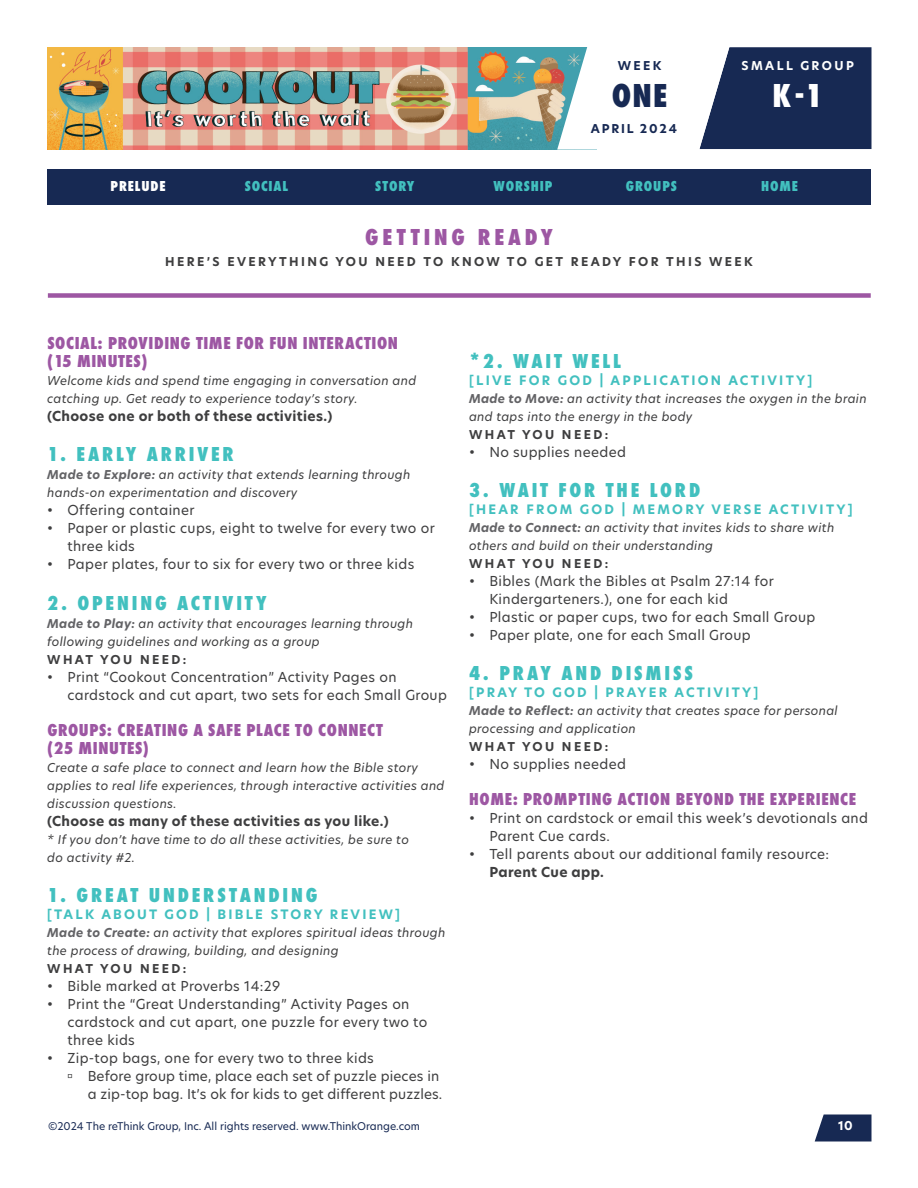
<style>
.page{position:relative;width:918px;height:1188px;background:#fff}
.page>*{position:absolute;margin:0;border:0;box-sizing:border-box;transform-origin:0 0}
.t1{font:800 34.5px "Futura PT Cond";color:#fff}
.t2{font:800 34.5px "Futura PT Cond";color:#172953}
.t3{font:800 24px "Futura PT Cond";letter-spacing:.16em;color:#9d57a3}
.Paragraph_Style_1{font:800 21px "Futura PT Cond";letter-spacing:.135em;color:#42c0bf}
.Paragraph_Style_1-2{font:800 18px "Futura PT Cond";letter-spacing:.035em;color:#9d57a3}
.t4{font:800 15px "Futura PT Cond";letter-spacing:.06em;color:#42c0bf}
.t5{font:800 15px "Futura PT Cond";letter-spacing:.06em;color:#fff}
.t6{font:13.5px/18px "New Hero";letter-spacing:.025em;color:#3e3e3f}
.Paragraph_Style_1-3{font:700 13.5px "New Hero";letter-spacing:.025em;color:#3e3e3f}
.Paragraph_Style_1-4{font:700 12.75px "New Hero";letter-spacing:.175em;color:#42c0bf}
.Paragraph_Style_1-5{font:italic 12px/18px "New Hero";letter-spacing:.025em;color:#3e3e3f}
.Paragraph_Style_1-6{font:700 12px "New Hero";letter-spacing:.2em;color:#3e3e3f}
.t7{font:700 12px "New Hero";letter-spacing:.15em;color:#172953}
.t8{font:700 12px "New Hero";letter-spacing:.2em;color:#fff}
.t9{font:10.5px "New Hero";color:#172953}
.s1{font-weight:700;color:#636366}
.s2{font-weight:700}
</style>
<div class="page">
<img style="left:47px;top:47px;width:510px;height:102px">
<svg style="left:815px;top:1114px;width:57px;height:28px;background:#314166"></svg>
<svg style="left:557px;top:47px;width:315px;height:103px"></svg>
<div style="left:48px;top:293px;width:823px;height:5px;background:#9d57a3"></div>
<div style="left:47px;top:170px;width:824px;height:36px;background:#172953"></div>
<p class="t7" style="left:618px;top:57px;width:45px">WEEK</p>
<h1 class="t2" style="left:612px;top:75px;width:57px">ONE</h1>
<p class="t7" style="left:591px;top:120px;width:88px">APRIL 2024</p>
<p class="t8" style="left:742px;top:57px;width:114px">SMALL GROUP</p>
<h1 class="t1" style="left:773px;top:75px;width:52px">K-1</h1>
<p class="t5" style="left:111px;top:177px;width:57px">PRELUDE</p>
<p class="t4" style="left:245px;top:177px;width:45px">SOCIAL</p>
<p class="t4" style="left:375px;top:177px;width:41px">STORY</p>
<p class="t4" style="left:494px;top:177px;width:60px">WORSHIP</p>
<p class="t4" style="left:626px;top:177px;width:53px">GROUPS</p>
<p class="t4" style="left:761px;top:177px;width:38px">HOME</p>
<h2 class="t3" style="left:365px;top:223px;width:189px">GETTING READY</h2>
<p class="Paragraph_Style_1-6" style="left:165px;top:253px;width:589px">HERE’S EVERYTHING YOU NEED TO KNOW TO GET READY FOR THIS WEEK</p>
<p class="Paragraph_Style_1-2" style="left:47px;top:332px;width:352px">SOCIAL: PROVIDING TIME FOR FUN INTERACTION</p>
<p class="Paragraph_Style_1-2" style="left:47px;top:350px;width:102px">(15 MINUTES)</p>
<p class="Paragraph_Style_1-5" style="left:47px;top:371px;width:370px">Welcome kids and spend time engaging in conversation and catching up. Get ready to experience today’s story.</p>
<p class="Paragraph_Style_1-3" style="left:47px;top:406px;width:287px">(Choose one or both of these activities.)</p>
<p class="Paragraph_Style_1" style="left:47px;top:442px;width:188px">1. EARLY ARRIVER</p>
<p class="Paragraph_Style_1-5" style="left:47px;top:465px;width:365px"><span class="s1">Made to Explore:</span> an activity that extends learning through hands-on experimentation and discovery</p>
<p class="t6" style="left:47px;top:501px;width:149px">• Offering container</p>
<p class="t6" style="left:68px;top:519px;width:369px;text-indent:-20px">• Paper or plastic cups, eight to twelve for every two or three kids</p>
<p class="t6" style="left:47px;top:555px;width:369px">• Paper plates, four to six for every two or three kids</p>
<p class="Paragraph_Style_1" style="left:47px;top:590px;width:221px">2. OPENING ACTIVITY</p>
<p class="Paragraph_Style_1-5" style="left:47px;top:614px;width:367px"><span class="s1">Made to Play:</span> an activity that encourages learning through following guidelines and working as a group</p>
<p class="Paragraph_Style_1-6" style="left:47px;top:651px;width:141px">WHAT YOU NEED:</p>
<p class="t6" style="left:68px;top:667px;width:381px;text-indent:-20px">• Print “Cookout Concentration” Activity Pages on cardstock and cut apart, two sets for each Small Group</p>
<p class="Paragraph_Style_1-2" style="left:47px;top:719px;width:337px">GROUPS: CREATING A SAFE PLACE TO CONNECT</p>
<p class="Paragraph_Style_1-2" style="left:47px;top:737px;width:103px">(25 MINUTES)</p>
<p class="Paragraph_Style_1-5" style="left:47px;top:758px;width:399px">Create a safe place to connect and learn how the Bible story applies to real life experiences, through interactive activities and discussion questions.</p>
<p class="Paragraph_Style_1-3" style="left:47px;top:811px;width:343px">(Choose as many of these activities as you like.)</p>
<p class="Paragraph_Style_1-5" style="left:47px;top:830px;width:363px">* If you don’t have time to do all these activities, be sure to do activity #2.</p>
<p class="Paragraph_Style_1" style="left:47px;top:883px;width:272px">1. GREAT UNDERSTANDING</p>
<p class="Paragraph_Style_1-4" style="left:47px;top:905px;width:354px">[TALK ABOUT GOD | BIBLE STORY REVIEW]</p>
<p class="Paragraph_Style_1-5" style="left:47px;top:923px;width:400px"><span class="s1">Made to Create:</span> an activity that explores spiritual ideas through the process of drawing, building, and designing</p>
<p class="Paragraph_Style_1-6" style="left:47px;top:960px;width:141px">WHAT YOU NEED:</p>
<p class="t6" style="left:47px;top:976px;width:235px">• Bible marked at Proverbs 14:29</p>
<p class="t6" style="left:68px;top:994px;width:361px;text-indent:-20px">• Print the “Great Understanding” Activity Pages on cardstock and cut apart, one puzzle for every two to three kids</p>
<p class="t6" style="left:47px;top:1048px;width:328px">• Zip-top bags, one for every two to three kids</p>
<p class="t6" style="left:88px;top:1066px;width:356px">Before group time, place each set of puzzle pieces in a zip-top bag. It’s ok for kids to get different puzzles.</p>
<p class="Paragraph_Style_1" style="left:469px;top:349px;width:153px">*2. WAIT WELL</p>
<p class="Paragraph_Style_1-4" style="left:469px;top:371px;width:345px">[LIVE FOR GOD | APPLICATION ACTIVITY]</p>
<p class="Paragraph_Style_1-5" style="left:469px;top:389px;width:399px"><span class="s1">Made to Move:</span> an activity that increases the oxygen in the brain and taps into the energy in the body</p>
<p class="Paragraph_Style_1-6" style="left:469px;top:426px;width:141px">WHAT YOU NEED:</p>
<p class="t6" style="left:469px;top:442px;width:158px">• No supplies needed</p>
<p class="Paragraph_Style_1" style="left:469px;top:478px;width:233px">3. WAIT FOR THE LORD</p>
<p class="Paragraph_Style_1-4" style="left:469px;top:500px;width:385px">[HEAR FROM GOD | MEMORY VERSE ACTIVITY]</p>
<p class="Paragraph_Style_1-5" style="left:469px;top:518px;width:367px"><span class="s1">Made to Connect:</span> an activity that invites kids to share with others and build on their understanding</p>
<p class="Paragraph_Style_1-6" style="left:469px;top:555px;width:141px">WHAT YOU NEED:</p>
<p class="t6" style="left:489px;top:571px;width:286px;text-indent:-20px">• Bibles (Mark the Bibles at Psalm 27:14 for<br>Kindergarteners.), one for each kid</p>
<p class="t6" style="left:469px;top:607px;width:348px">• Plastic or paper cups, two for each Small Group</p>
<p class="t6" style="left:469px;top:625px;width:283px">• Paper plate, one for each Small Group</p>
<p class="Paragraph_Style_1" style="left:469px;top:661px;width:225px">4. PRAY AND DISMISS</p>
<p class="Paragraph_Style_1-4" style="left:469px;top:683px;width:291px">[PRAY TO GOD | PRAYER ACTIVITY]</p>
<p class="Paragraph_Style_1-5" style="left:469px;top:701px;width:370px"><span class="s1">Made to Reflect:</span> an activity that creates space for personal processing and application</p>
<p class="Paragraph_Style_1-6" style="left:469px;top:738px;width:141px">WHAT YOU NEED:</p>
<p class="t6" style="left:469px;top:754px;width:158px">• No supplies needed</p>
<p class="Paragraph_Style_1-2" style="left:469px;top:788px;width:389px">HOME: PROMPTING ACTION BEYOND THE EXPERIENCE</p>
<p class="t6" style="left:489px;top:808px;width:380px;text-indent:-20px">• Print on cardstock or email this week’s devotionals and<br>Parent Cue cards.</p>
<p class="t6" style="left:489px;top:844px;width:341px;text-indent:-20px">• Tell parents about our additional family resource:<br><span class="s2">Parent Cue app.</span></p>
<p class="t9" style="left:48px;top:1118px;width:374px">©2024 The reThink Group, Inc. All rights reserved. www.ThinkOrange.com</p>
<p class="t8" style="left:838px;top:1117px;width:16px">10</p>
</div>
